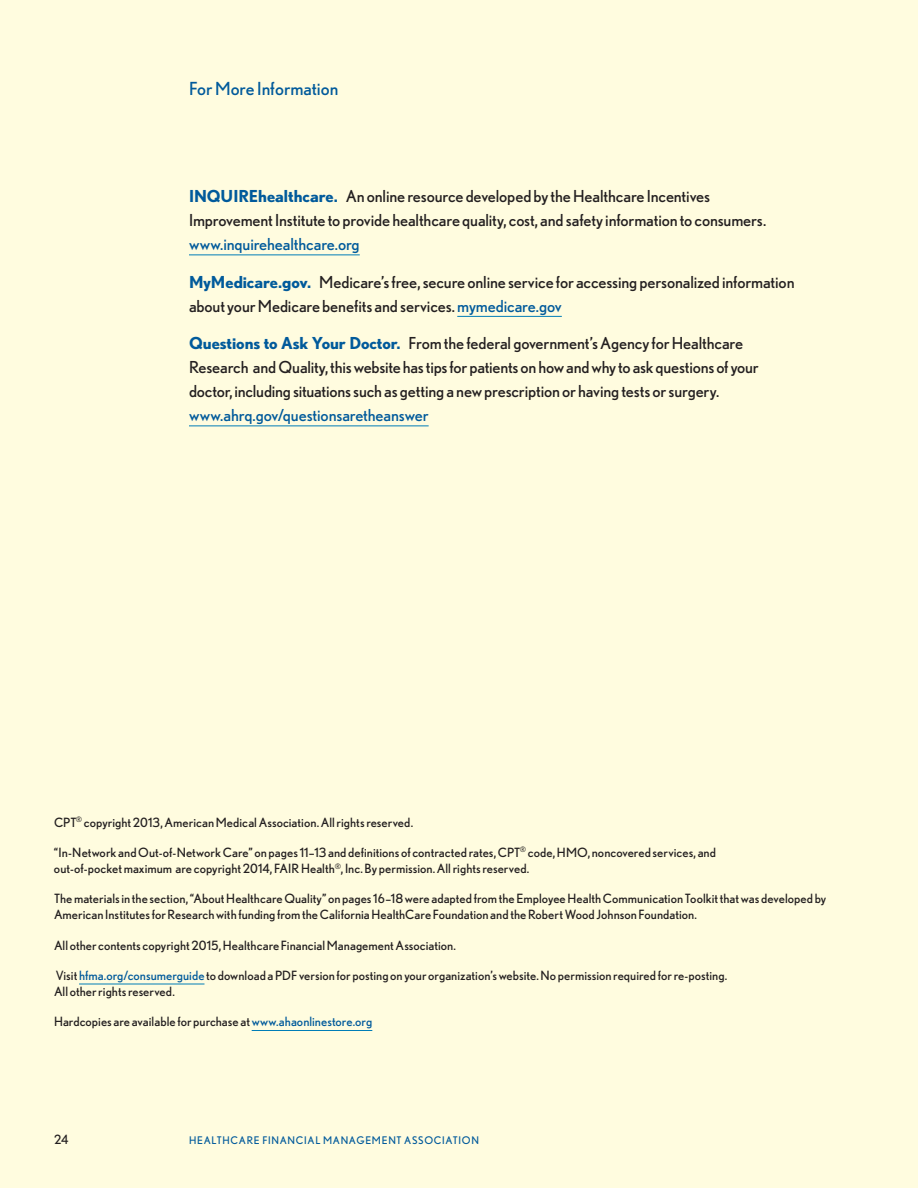
<style>
.page{position:relative;width:918px;height:1188px;background:#fffcdf}
.page>*{position:absolute;margin:0;border:0;box-sizing:border-box;transform-origin:0 0}
.t1{font:18px "Nobel";color:#005a9b}
.t2{font:16.5px/24px "Nobel";letter-spacing:-.01em;color:#231f20}
.t3{font:16.5px "Nobel";letter-spacing:-.01em;color:#005a9b}
.t4{font:12.75px/16.5px "Nobel";color:#231f20}
.t5{font:10.5px "Nobel";letter-spacing:.065em;color:#005a9b}
.s1{font-weight:700;color:#005a9b}
.s2{color:#005a9b}
</style>
<div class="page">
<hr style="left:79px;top:984px;width:125px;height:1px;background:#007db7">
<hr style="left:252px;top:1030px;width:120px;height:1px;background:#007db7">
<hr style="left:189px;top:255px;width:171px;height:1px;background:#007db7">
<hr style="left:457px;top:316px;width:105px;height:1px;background:#007db7">
<hr style="left:189px;top:426px;width:240px;height:1px;background:#007db7">
<h1 class="t1" style="left:189px;top:78px;width:151px">For More Information</h1>
<p class="t2" style="left:189px;top:184px;width:579px"><span class="s1">INQUIREhealthcare.</span> An online resource developed by the Healthcare Incentives<br>Improvement Institute to provide healthcare quality, cost, and safety information to consumers.</p>
<p class="t3" style="left:189px;top:235px;width:172px">www.inquirehealthcare.org</p>
<p class="t2" style="left:189px;top:270px;width:607px"><span class="s1">MyMedicare.gov.</span> Medicare’s free, secure online service for accessing personalized information about your Medicare benefits and services. <span class="s2">mymedicare.gov</span></p>
<p class="t2" style="left:189px;top:331px;width:571px"><span class="s1">Questions to Ask Your Doctor.</span> From the federal government’s Agency for Healthcare<br>Research and Quality, this website has tips for patients on how and why to ask questions of your doctor, including situations such as getting a new prescription or having tests or surgery.</p>
<p class="t3" style="left:189px;top:406px;width:241px">www.ahrq.gov/questionsaretheanswer</p>
<p class="t4" style="left:54px;top:813px;width:361px">CPT<sup>®</sup> copyright 2013, American Medical Association. All rights reserved.</p>
<p class="t4" style="left:54px;top:843px;width:664px">“In-Network and Out-of-Network Care” on pages 11–13 and definitions of contracted rates, CPT<sup>®</sup> code, HMO, noncovered services, and out-of-pocket maximum are copyright 2014, FAIR Health<sup>®</sup>, Inc. By permission. All rights reserved.</p>
<p class="t4" style="left:54px;top:890px;width:774px">The materials in the section, “About Healthcare Quality” on pages 16–18 were adapted from the Employee Health Communication Toolkit that was developed by<br>American Institutes for Research with funding from the California HealthCare Foundation and the Robert Wood Johnson Foundation.</p>
<p class="t4" style="left:54px;top:936px;width:404px">All other contents copyright 2015, Healthcare Financial Management Association.</p>
<p class="t4" style="left:54px;top:966px;width:675px">Visit <span class="s2">hfma.org/consumerguide</span> to download a PDF version for posting on your organization’s website. No permission required for re-posting.<br>All other rights reserved.</p>
<p class="t4" style="left:54px;top:1013px;width:320px">Hardcopies are available for purchase at <span class="s2">www.ahaonlinestore.org</span></p>
<p class="t4" style="left:54px;top:1131px;width:16px">24</p>
<p class="t5" style="left:189px;top:1135px;width:292px">HEALTHCARE FINANCIAL MANAGEMENT ASSOCIATION</p>
</div>
